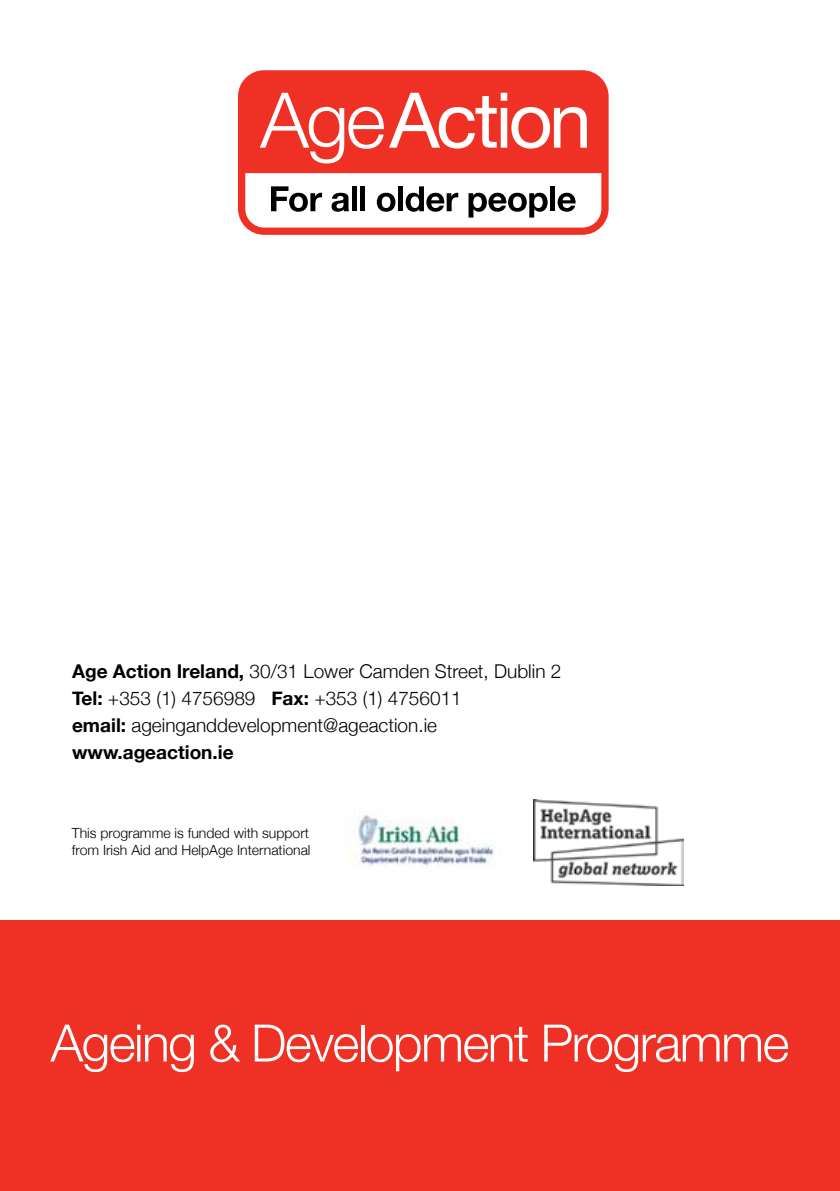
<style>
.page{position:relative;width:840px;height:1191px;background:#fff}
.page>*{position:absolute;margin:0;border:0;box-sizing:border-box;transform-origin:0 0}
.t1{font:300 51.6px "Helvetica Neue";letter-spacing:-.03em;color:#fff}
.t2{font:300 19px/26.8px "Helvetica Neue";color:#000}
.t3{font:300 14px/16.8px "Helvetica Neue";color:#000}
.s1{font-weight:700}
</style>
<div class="page">
<div style="left:0;top:920px;width:839px;height:271px;background:#ee3124"></div>
<img style="left:533px;top:799px;width:150px;height:86px">
<img style="left:355px;top:815px;width:140px;height:51px">
<div style="left:238px;top:70px;width:370px;height:165px;background:#ee3124;border-radius:26px"></div>
<svg style="left:259px;top:93px;width:327px;height:70px"></svg>
<svg style="left:245px;top:173px;width:356px;height:55px;background:#d6d2d2"></svg>
<p class="t2" style="left:72px;top:657px;width:490px"><span class="s1">Age Action Ireland,</span> 30/31 Lower Camden Street, Dublin 2<br><span class="s1">Tel:</span> +353 (1) 4756989 <span class="s1">Fax:</span> +353 (1) 4756011<br><span class="s1">email:</span> ageinganddevelopment@ageaction.ie <span class="s1">www.ageaction.ie</span></p>
<p class="t3" style="left:72px;top:824px;width:240px">This programme is funded with support from Irish Aid and HelpAge International</p>
<h1 class="t1" style="left:51px;top:1001px;width:739px">Ageing &amp; Development Programme</h1>
</div>
